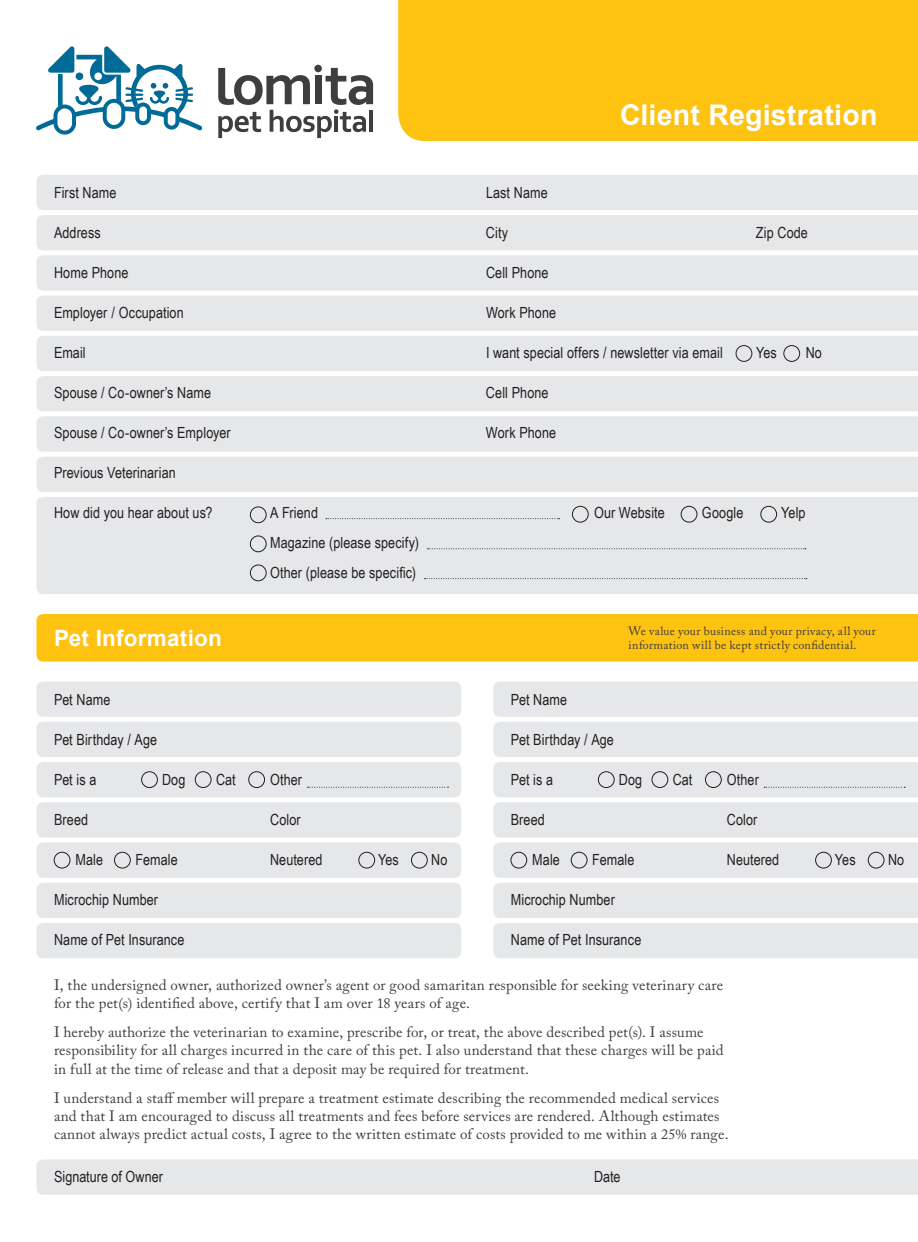
<style>
.page{position:relative;width:918px;height:1242px;background:#fff}
.page>*{position:absolute;margin:0;border:0;box-sizing:border-box;transform-origin:0 0}
.t1{font:700 28.5px "Arial";letter-spacing:.005em;color:#fff}
.t2{font:700 22.5px "Arial";letter-spacing:.01em;color:#fff}
.t3{font:15.3px "Arial Narrow";letter-spacing:.005em;color:#231f20}
.t4{font:15px/18px "Adobe Caslon Pro";letter-spacing:.01em;color:#3e3e3f}
.t5{font:12px/13.5px "Adobe Caslon Pro";letter-spacing:.025em;color:#3e3e3f}
.s1{font-size:14.25px}
</style>
<div class="page">
<svg style="left:36px;top:46px;width:167px;height:89px"></svg>
<div style="left:398px;top:0;width:520px;height:141px;background:#fec210"></div>
<div style="left:36px;top:1159px;width:882px;height:36px;background:#e6e7e9"></div>
<div style="left:314px;top:65px;width:8px;height:7px;background:#3e3e3f;border-radius:50%"></div>
<svg style="left:218px;top:68px;width:155px;height:70px"></svg>
<svg style="left:37px;top:175px;width:881px;height:317px;background:#e8e9eb"></svg>
<div style="left:37px;top:497px;width:881px;height:97px;background:#e6e7e9"></div>
<div style="left:250px;top:507px;width:16px;height:16px;border:1px solid #231f20;border-radius:50%"></div>
<div style="left:250px;top:536px;width:16px;height:16px;border:1px solid #231f20;border-radius:50%"></div>
<div style="left:250px;top:565px;width:16px;height:16px;border:1px solid #231f20;border-radius:50%"></div>
<div style="left:572px;top:506px;width:16px;height:16px;border:1px solid #231f20;border-radius:50%"></div>
<div style="left:681px;top:506px;width:16px;height:16px;border:1px solid #231f20;border-radius:50%"></div>
<div style="left:761px;top:506px;width:16px;height:16px;border:1px solid #231f20;border-radius:50%"></div>
<div style="left:736px;top:345px;width:16px;height:17px;border:1px solid #231f20;border-radius:50%"></div>
<div style="left:784px;top:345px;width:16px;height:17px;border:1px solid #231f20;border-radius:50%"></div>
<svg style="left:326px;top:518px;width:234px;height:1px"></svg>
<svg style="left:428px;top:548px;width:378px;height:1px"></svg>
<svg style="left:425px;top:578px;width:382px;height:1px"></svg>
<div style="left:37px;top:614px;width:881px;height:48px;background:#fec210"></div>
<div style="left:37px;top:722px;width:424px;height:35px;background:#e6e7e9;border-radius:7px"></div>
<div style="left:37px;top:681px;width:424px;height:36px;background:#e6e7e9;border-radius:7px"></div>
<div style="left:37px;top:802px;width:424px;height:36px;background:#e6e7e9;border-radius:7px"></div>
<div style="left:37px;top:762px;width:424px;height:35px;background:#e6e7e9;border-radius:7px"></div>
<div style="left:37px;top:843px;width:424px;height:35px;background:#e6e7e9;border-radius:7px"></div>
<div style="left:37px;top:883px;width:424px;height:35px;background:#e6e7e9;border-radius:7px"></div>
<div style="left:37px;top:923px;width:424px;height:35px;background:#e6e7e9;border-radius:7px"></div>
<div style="left:141px;top:772px;width:17px;height:16px;border:1px solid #231f20;border-radius:50%"></div>
<div style="left:195px;top:772px;width:16px;height:16px;border:1px solid #231f20;border-radius:50%"></div>
<div style="left:54px;top:852px;width:16px;height:16px;border:1px solid #231f20;border-radius:50%"></div>
<div style="left:114px;top:852px;width:16px;height:16px;border:1px solid #231f20;border-radius:50%"></div>
<div style="left:359px;top:852px;width:16px;height:16px;border:1px solid #231f20;border-radius:50%"></div>
<div style="left:411px;top:852px;width:17px;height:16px;border:1px solid #231f20;border-radius:50%"></div>
<div style="left:249px;top:772px;width:16px;height:16px;border:1px solid #231f20;border-radius:50%"></div>
<svg style="left:308px;top:787px;width:140px;height:1px"></svg>
<svg style="left:493px;top:681px;width:425px;height:277px;background:#e8e8ea"></svg>
<p class="t1" style="left:620px;top:96px;width:259px">Client Registration</p>
<p class="t3" style="left:54px;top:181px;width:64px">First Name</p>
<p class="t3" style="left:486px;top:181px;width:63px">Last Name</p>
<p class="t3" style="left:54px;top:221px;width:48px">Address</p>
<p class="t3" style="left:486px;top:221px;width:24px">City</p>
<p class="t3" style="left:756px;top:221px;width:54px">Zip Code</p>
<p class="t3" style="left:54px;top:261px;width:76px">Home Phone</p>
<p class="t3" style="left:486px;top:261px;width:64px">Cell Phone</p>
<p class="t3" style="left:54px;top:301px;width:131px">Employer / Occupation</p>
<p class="t3" style="left:486px;top:301px;width:72px">Work Phone</p>
<p class="t3" style="left:54px;top:342px;width:33px">Email</p>
<p class="t3" style="left:486px;top:342px;width:238px">I want special offers / newsletter via email</p>
<p class="t3" style="left:756px;top:342px;width:22px">Yes</p>
<p class="t3" style="left:806px;top:342px;width:18px">No</p>
<p class="t3" style="left:54px;top:382px;width:159px">Spouse / Co-owner’s Name</p>
<p class="t3" style="left:486px;top:382px;width:64px">Cell Phone</p>
<p class="t3" style="left:54px;top:422px;width:178px">Spouse / Co-owner’s Employer</p>
<p class="t3" style="left:486px;top:422px;width:72px">Work Phone</p>
<p class="t3" style="left:54px;top:462px;width:123px">Previous Veterinarian</p>
<p class="t3" style="left:54px;top:502px;width:160px">How did you hear about us?</p>
<p class="t3" style="left:270px;top:502px;width:50px">A Friend</p>
<p class="t3" style="left:594px;top:502px;width:72px">Our Website</p>
<p class="t3" style="left:702px;top:502px;width:43px">Google</p>
<p class="t3" style="left:781px;top:502px;width:26px">Yelp</p>
<p class="t3" style="left:270px;top:532px;width:151px">Magazine (please specify)</p>
<p class="t3" style="left:270px;top:562px;width:147px">Other (please be specific)</p>
<p class="t2" style="left:54px;top:623px;width:169px">Pet Information</p>
<p class="t5" style="left:629px;top:625px;width:249px">We value your business and your privacy, all your information will be kept strictly confidential.</p>
<p class="t3" style="left:54px;top:688px;width:58px">Pet Name</p>
<p class="t3" style="left:54px;top:728px;width:105px">Pet Birthday / Age</p>
<p class="t3" style="left:54px;top:768px;width:44px">Pet is a</p>
<p class="t3" style="left:162px;top:768px;width:25px">Dog</p>
<p class="t3" style="left:216px;top:768px;width:21px">Cat</p>
<p class="t3" style="left:270px;top:768px;width:34px">Other</p>
<p class="t3" style="left:54px;top:808px;width:36px">Breed</p>
<p class="t3" style="left:270px;top:808px;width:32px">Color</p>
<p class="t3" style="left:75px;top:848px;width:29px">Male</p>
<p class="t3" style="left:136px;top:848px;width:44px">Female</p>
<p class="t3" style="left:270px;top:848px;width:54px">Neutered</p>
<p class="t3" style="left:378px;top:848px;width:22px">Yes</p>
<p class="t3" style="left:431px;top:848px;width:18px">No</p>
<p class="t3" style="left:54px;top:888px;width:106px">Microchip Number</p>
<p class="t3" style="left:54px;top:928px;width:132px">Name of Pet Insurance</p>
<p class="t3" style="left:511px;top:688px;width:58px">Pet Name</p>
<p class="t3" style="left:511px;top:728px;width:105px">Pet Birthday / Age</p>
<p class="t3" style="left:511px;top:768px;width:44px">Pet is a</p>
<p class="t3" style="left:619px;top:768px;width:25px">Dog</p>
<p class="t3" style="left:673px;top:768px;width:21px">Cat</p>
<p class="t3" style="left:727px;top:768px;width:34px">Other</p>
<p class="t3" style="left:511px;top:808px;width:36px">Breed</p>
<p class="t3" style="left:727px;top:808px;width:32px">Color</p>
<p class="t3" style="left:532px;top:848px;width:29px">Male</p>
<p class="t3" style="left:592px;top:848px;width:44px">Female</p>
<p class="t3" style="left:727px;top:848px;width:54px">Neutered</p>
<p class="t3" style="left:835px;top:848px;width:22px">Yes</p>
<p class="t3" style="left:888px;top:848px;width:18px">No</p>
<p class="t3" style="left:511px;top:888px;width:106px">Microchip Number</p>
<p class="t3" style="left:511px;top:928px;width:132px">Name of Pet Insurance</p>
<p class="t4" style="left:54px;top:976px;width:671px">I, the undersigned owner, authorized owner’s agent or good samaritan responsible for seeking veterinary care for the pet(s) identified above, certify that I am over <span class="s1">18</span> years of age.</p>
<p class="t4" style="left:54px;top:1022px;width:671px">I hereby authorize the veterinarian to examine, prescribe for, or treat, the above described pet(s). I assume responsibility for all charges incurred in the care of this pet. I also understand that these charges will be paid</p>
<p class="t4" style="left:54px;top:1060px;width:476px">in full at the time of release and that a deposit may be required for treatment.</p>
<p class="t4" style="left:54px;top:1088px;width:676px">I understand a staff member will prepare a treatment estimate describing the recommended medical services and that I am encouraged to discuss all treatments and fees before services are rendered. Although estimates cannot always predict actual costs, I agree to the written estimate of costs provided to me within a <span class="s1">25%</span> range.</p>
<p class="t3" style="left:54px;top:1166px;width:110px">Signature of Owner</p>
<p class="t3" style="left:594px;top:1166px;width:28px">Date</p>
</div>
